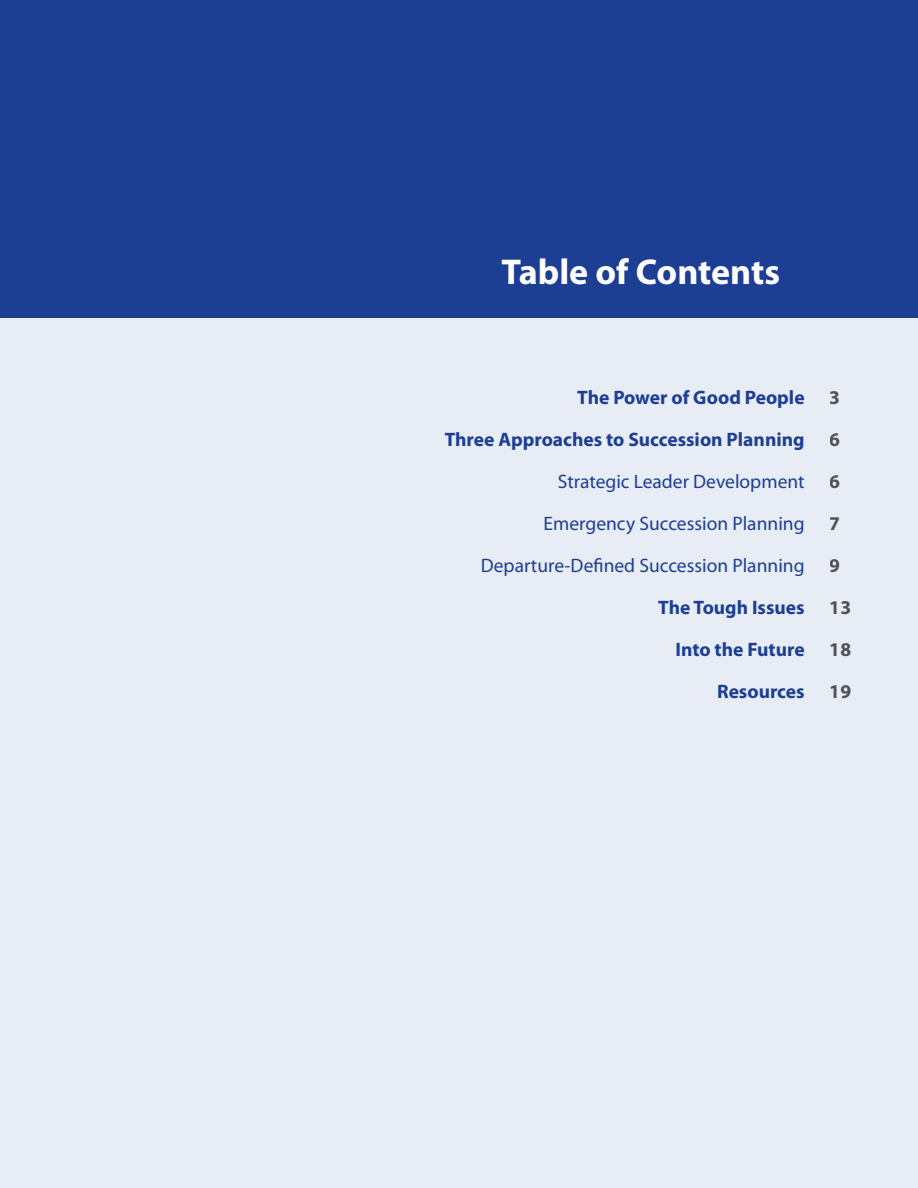
<style>
.page{position:relative;width:918px;height:1188px;background:#e8ecf4}
.page>*{position:absolute;margin:0;border:0;box-sizing:border-box;transform-origin:0 0}
.t1{font:700 36px "Myriad Pro";color:#fff}
.t2{font:700 19.5px/42px "Myriad Pro";color:#1c3f94;text-align:right}
.t3{font:19.5px/42px "Myriad Pro";color:#1c3f94;text-align:right}
.t4{font:700 19.5px/42px "Myriad Pro";color:#58595b}
</style>
<div class="page">
<div style="left:0;top:0;width:918px;height:318px;background:#1c3f94"></div>
<h1 class="t1" style="left:501px;top:248px;width:280px">Table of Contents</h1>
<p class="t2" style="left:445px;top:376px;width:361px">The Power of Good People<br>Three Approaches to Succession Planning</p>
<p class="t3" style="left:481px;top:461px;width:325px">Strategic Leader Development<br>Emergency Succession Planning<br>Departure-Defined Succession Planning</p>
<p class="t2" style="left:658px;top:586px;width:148px">The Tough Issues<br>Into the Future<br>Resources</p>
<p class="t4" style="left:830px;top:376px;width:23px">3<br>6<br>6<br>7<br>9<br>13<br>18<br>19</p>
</div>
